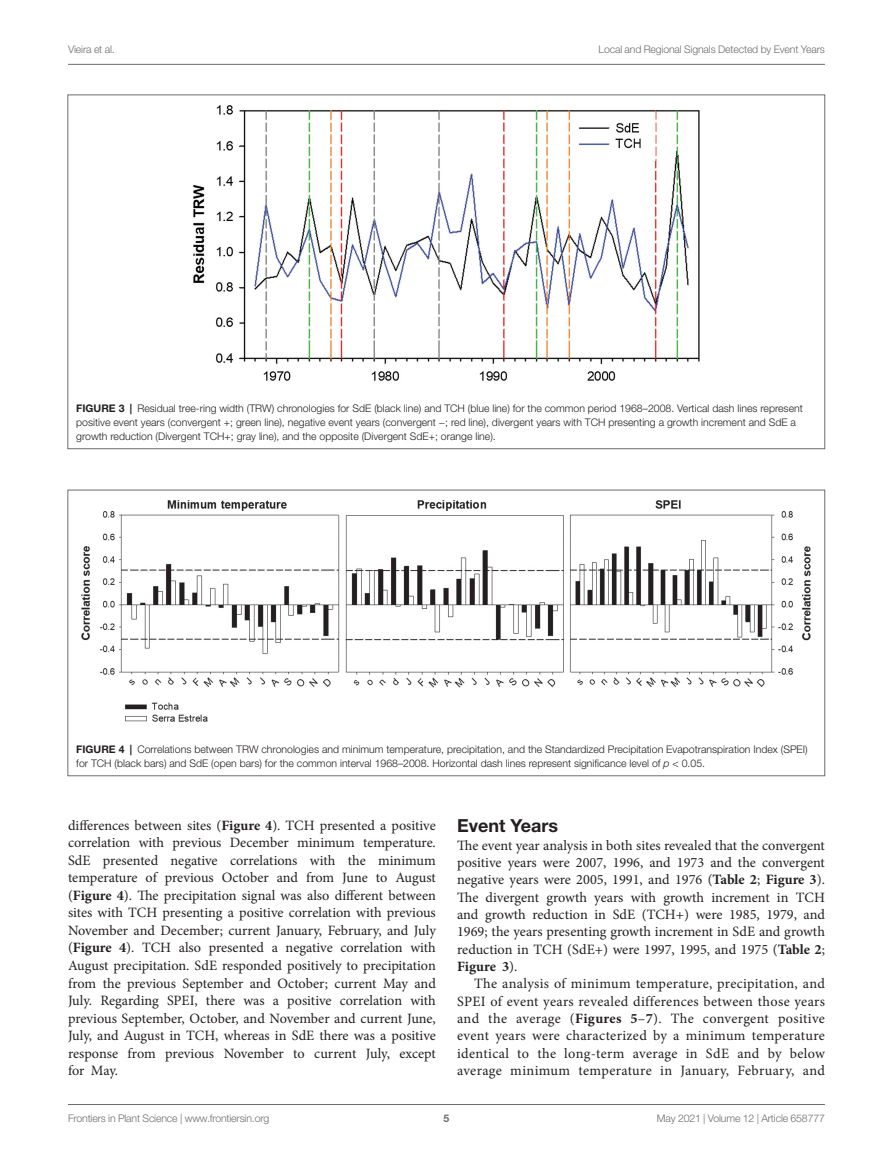
<style>
.page{position:relative;width:893px;height:1170px;background:#fff}
.page>*{position:absolute;margin:0;border:0;box-sizing:border-box;transform-origin:0 0}
.HEAD_2{font:700 18px "Helvetica Neue LT Std";color:#231f20}
.TEXT_FLUSH{font:14.25px/17.5px "Minion Pro";color:#231f20;text-align:justify}
.TEXT{font:14.25px/17.4px "Minion Pro";letter-spacing:.02em;color:#231f20;text-align:justify}
.FIG_LEG{font:300 10.5px/14.2px "Helvetica Neue LT Std";color:#231f20}
.t1{font:300 10.5px "Helvetica Neue LT Std";letter-spacing:-.015em;color:#6c6d70}
.t2{font:700 10.5px "Helvetica Neue LT Std";color:#6c6d70}
.s1{font-weight:700}
.s2{font-style:italic}
</style>
<div class="page">
<hr style="left:68px;top:64px;width:757px;height:1px;background:#6c6d70">
<hr style="left:68px;top:1104px;width:757px;height:1px;background:#6c6d70">
<img style="left:193px;top:105px;width:507px;height:276px">
<img style="left:81px;top:500px;width:730px;height:222px">
<p class="t1" style="left:68px;top:42px;width:48px">Vieira et al.</p>
<p class="t1" style="left:599px;top:42px;width:228px">Local and Regional Signals Detected by Event Years</p>
<p class="FIG_LEG" style="left:76px;top:400px;width:728px"><span class="s1">FIGURE 3 |</span> Residual tree-ring width (TRW) chronologies for SdE (black line) and TCH (blue line) for the common period 1968–2008. Vertical dash lines represent positive event years (convergent +; green line), negative event years (convergent −; red line), divergent years with TCH presenting a growth increment and SdE a growth reduction (Divergent TCH+; gray line), and the opposite (Divergent SdE+; orange line).</p>
<p class="FIG_LEG" style="left:76px;top:742px;width:733px"><span class="s1">FIGURE 4 |</span> Correlations between TRW chronologies and minimum temperature, precipitation, and the Standardized Precipitation Evapotranspiration Index (SPEI) for TCH (black bars) and SdE (open bars) for the common interval 1968–2008. Horizontal dash lines represent significance level of <span class="s2">p</span> &lt; 0.05.</p>
<p class="TEXT_FLUSH" style="left:68px;top:816px;width:369px">differences between sites (<span class="s1">Figure 4</span>). TCH presented a positive correlation with previous December minimum temperature.<br>SdE presented negative correlations with the minimum temperature of previous October and from June to August (<span class="s1">Figure 4</span>). The precipitation signal was also different between sites with TCH presenting a positive correlation with previous November and December; current January, February, and July (<span class="s1">Figure 4</span>). TCH also presented a negative correlation with August precipitation. SdE responded positively to precipitation from the previous September and October; current May and July. Regarding SPEI, there was a positive correlation with previous September, October, and November and current June, July, and August in TCH, whereas in SdE there was a positive response from previous November to current July, except for May.</p>
<p class="HEAD_2" style="left:457px;top:814px;width:103px">Event Years</p>
<p class="TEXT_FLUSH" style="left:457px;top:836px;width:369px">The event year analysis in both sites revealed that the convergent positive years were 2007, 1996, and 1973 and the convergent negative years were 2005, 1991, and 1976 (<span class="s1">Table 2</span>; <span class="s1">Figure 3</span>).<br>The divergent growth years with growth increment in TCH and growth reduction in SdE (TCH+) were 1985, 1979, and 1969; the years presenting growth increment in SdE and growth reduction in TCH (SdE+) were 1997, 1995, and 1975 (<span class="s1">Table 2</span>; <span class="s1">Figure 3</span>).</p>
<p class="TEXT" style="left:457px;top:975px;width:369px;text-indent:17px">The analysis of minimum temperature, precipitation, and SPEI of event years revealed differences between those years and the average (<span class="s1">Figures 5</span>–<span class="s1">7</span>). The convergent positive event years were characterized by a minimum temperature identical to the long-term average in SdE and by below average minimum temperature in January, February, and</p>
<p class="t1" style="left:68px;top:1111px;width:203px">Frontiers in Plant Science | www.frontiersin.org</p>
<p class="t2" style="left:444px;top:1111px;width:7px">5</p>
<p class="t1" style="left:657px;top:1111px;width:169px">May 2021 | Volume 12 | Article 658777</p>
</div>
